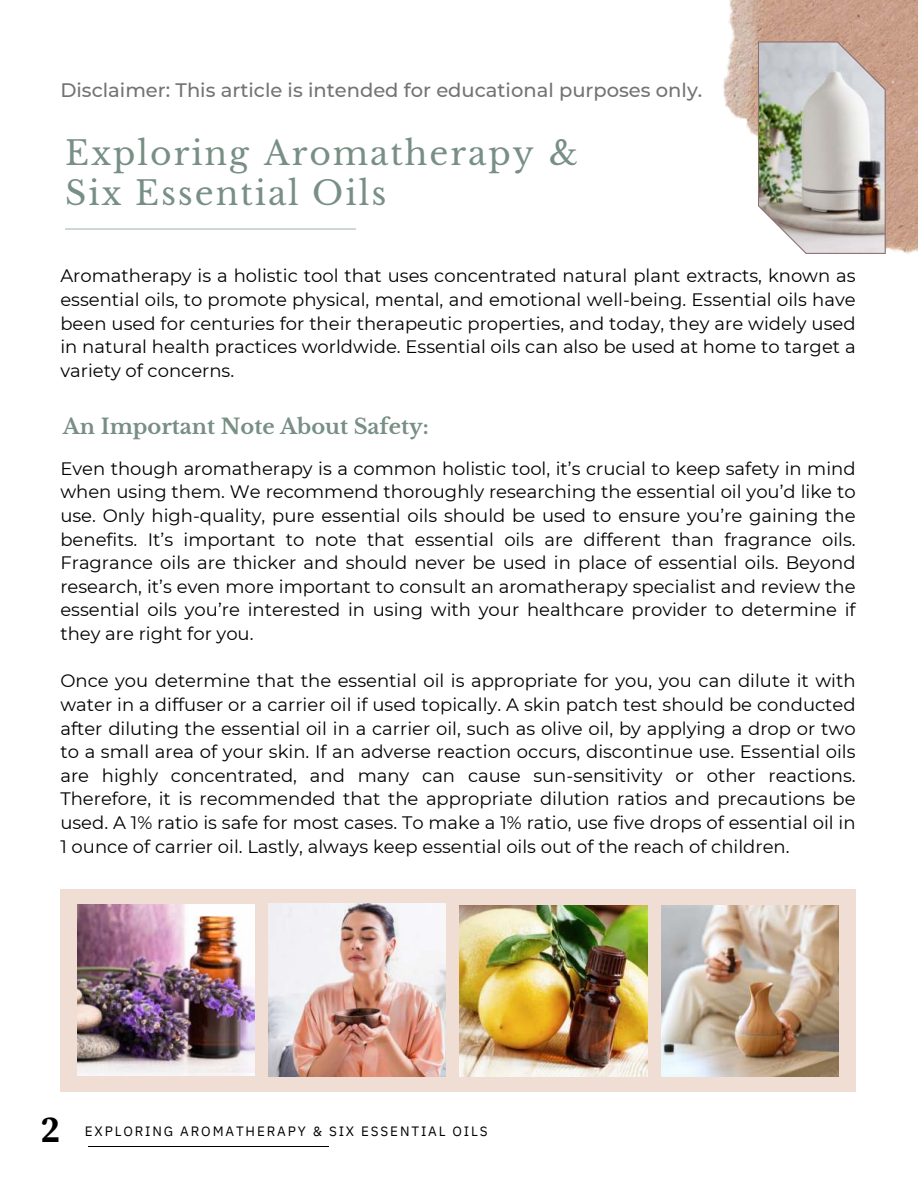
<style>
.page{position:relative;width:918px;height:1188px;background:#fff}
.page>*{position:absolute;margin:0;border:0;box-sizing:border-box;transform-origin:0 0}
.t1{font:700 37.5px "Source Serif Pro";color:#000}
.t2{font:33px/40.5px "Libre Baskerville";letter-spacing:.06em;color:#788f85}
.t3{font:700 21px "Libre Baskerville";color:#788f85}
.t4{font:500 19.5px "Montserrat";color:#737373}
.t5{font:18px/23.7px "Montserrat";color:#000;text-align:justify}
.t6{font:13.5px "IBM Plex Sans";letter-spacing:.14em;color:#000}
</style>
<div class="page">
<hr style="left:88px;top:1146px;width:241px;height:1px;background:#000">
<hr style="left:65px;top:228px;width:291px;height:2px;background:#788f85">
<div style="left:60px;top:889px;width:796px;height:202px;background:#f0ded4"></div>
<img style="left:662px;top:906px;width:176px;height:171px">
<img style="left:268px;top:903px;width:177px;height:173px">
<img style="left:459px;top:906px;width:188px;height:171px">
<img style="left:78px;top:904px;width:176px;height:171px">
<img style="left:723px;top:0;width:195px;height:254px">
<img style="left:758px;top:41px;width:128px;height:213px">
<p class="t4" style="left:60px;top:77px;width:643px">Disclaimer: This article is intended for educational purposes only.</p>
<h2 class="t2" style="left:65px;top:133px;width:514px">Exploring Aromatherapy &amp;<br>Six Essential Oils</h2>
<p class="t5" style="left:60px;top:263px;width:797px">Aromatherapy is a holistic tool that uses concentrated natural plant extracts, known as essential oils, to promote physical, mental, and emotional well-being. Essential oils have been used for centuries for their therapeutic properties, and today, they are widely used in natural health practices worldwide. Essential oils can also be used at home to target a variety of concerns.</p>
<p class="t3" style="left:63px;top:414px;width:367px">An Important Note About Safety:</p>
<p class="t5" style="left:60px;top:456px;width:797px">Even though aromatherapy is a common holistic tool, it’s crucial to keep safety in mind when using them. We recommend thoroughly researching the essential oil you’d like to use. Only high-quality, pure essential oils should be used to ensure you’re gaining the benefits. It’s important to note that essential oils are different than fragrance oils.<br>Fragrance oils are thicker and should never be used in place of essential oils. Beyond research, it’s even more important to consult an aromatherapy specialist and review the essential oils you’re interested in using with your healthcare provider to determine if they are right for you.</p>
<p class="t5" style="left:60px;top:668px;width:797px">Once you determine that the essential oil is appropriate for you, you can dilute it with water in a diffuser or a carrier oil if used topically. A skin patch test should be conducted after diluting the essential oil in a carrier oil, such as olive oil, by applying a drop or two to a small area of your skin. If an adverse reaction occurs, discontinue use. Essential oils are highly concentrated, and many can cause sun-sensitivity or other reactions.<br>Therefore, it is recommended that the appropriate dilution ratios and precautions be used. A 1% ratio is safe for most cases. To make a 1% ratio, use five drops of essential oil in 1 ounce of carrier oil. Lastly, always keep essential oils out of the reach of children.</p>
<h1 class="t1" style="left:40px;top:1108px;width:21px">2</h1>
<p class="t6" style="left:85px;top:1121px;width:404px">EXPLORING AROMATHERAPY &amp; SIX ESSENTIAL OILS</p>
</div>
